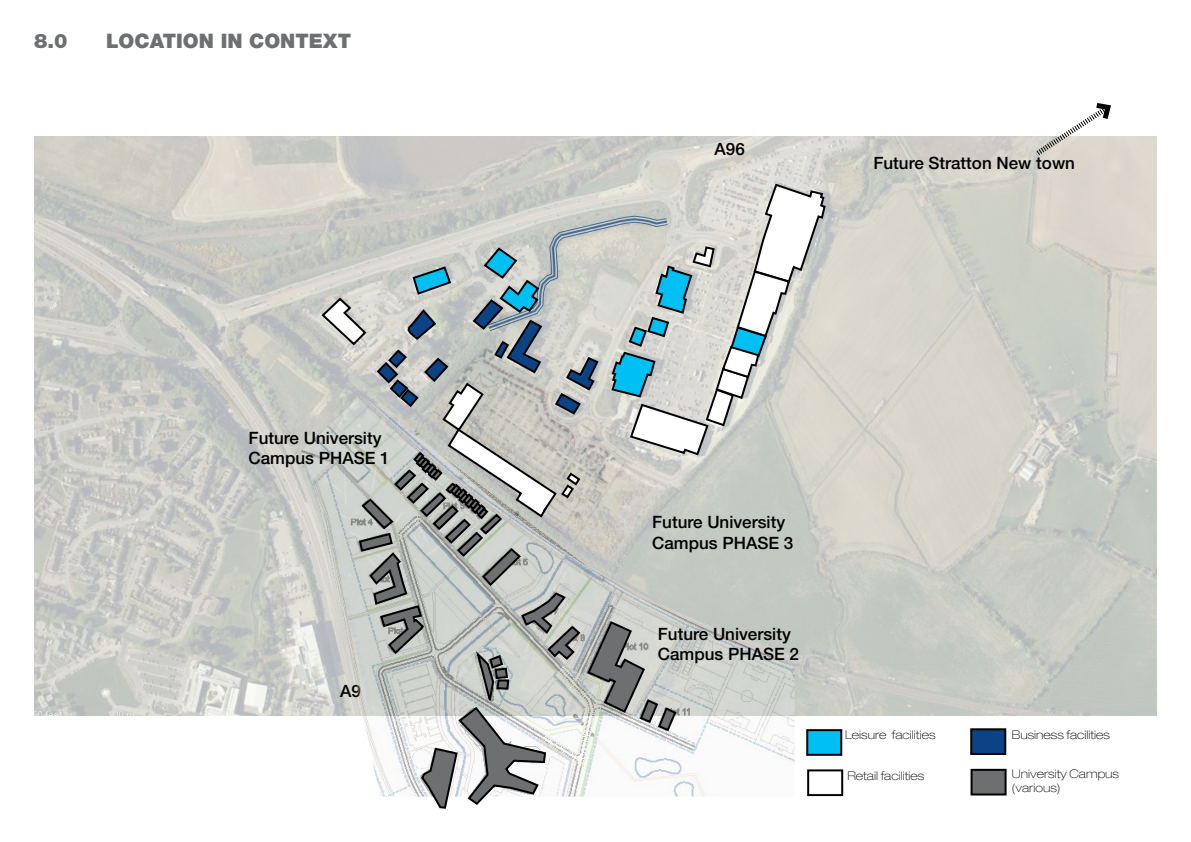
<style>
.page{position:relative;width:1191px;height:842px;background:#fff}
.page>*{position:absolute;margin:0;border:0;box-sizing:border-box;transform-origin:0 0}
.t1{font:900 20px "Helvetica Neue LT Pro";color:#6d6f71}
.t2{font:500 17px/20.4px "Helvetica Neue LT Pro";color:#000}
.t3{font:100 expanded 12px/14.4px "Helvetica Neue LT Pro";color:#000}
</style>
<div class="page">
<img style="left:34px;top:136px;width:1123px;height:579px">
<svg style="left:1035px;top:103px;width:79px;height:53px"></svg>
<div style="left:807px;top:730px;width:34px;height:25px;background:#00c0f3"></div>
<div style="left:806px;top:729px;width:36px;height:27px;border:2px solid #000"></div>
<div style="left:807px;top:769px;width:36px;height:27px;border:2px solid #000"></div>
<div style="left:971px;top:729px;width:34px;height:25px;background:#0c4384"></div>
<div style="left:970px;top:728px;width:36px;height:27px;border:2px solid #000"></div>
<img style="left:301px;top:395px;width:19px;height:321px">
<div style="left:971px;top:770px;width:34px;height:24px;background:#6d6f71"></div>
<div style="left:970px;top:769px;width:36px;height:26px;border:2px solid #000"></div>
<svg style="left:320px;top:182px;width:507px;height:627px;background:#c3c8c5"></svg>
<p class="t1" style="left:34px;top:29px;width:35px">8.0</p>
<p class="t1" style="left:106px;top:29px;width:247px">LOCATION IN CONTEXT</p>
<p class="t2" style="left:248px;top:428px;width:143px">Future University<br>Campus PHASE 1</p>
<p class="t2" style="left:340px;top:680px;width:22px">A9</p>
<p class="t2" style="left:714px;top:139px;width:32px">A96</p>
<p class="t2" style="left:873px;top:153px;width:203px">Future Stratton New town</p>
<p class="t2" style="left:652px;top:512px;width:143px">Future University<br>Campus PHASE 3</p>
<p class="t2" style="left:658px;top:624px;width:143px">Future University<br>Campus PHASE 2</p>
<p class="t3" style="left:845px;top:727px;width:92px">Leisure facilities</p>
<p class="t3" style="left:847px;top:768px;width:78px">Retail facilities</p>
<p class="t3" style="left:1011px;top:727px;width:100px">Business facilities</p>
<p class="t3" style="left:1011px;top:766px;width:109px">University Campus (various)</p>
</div>
